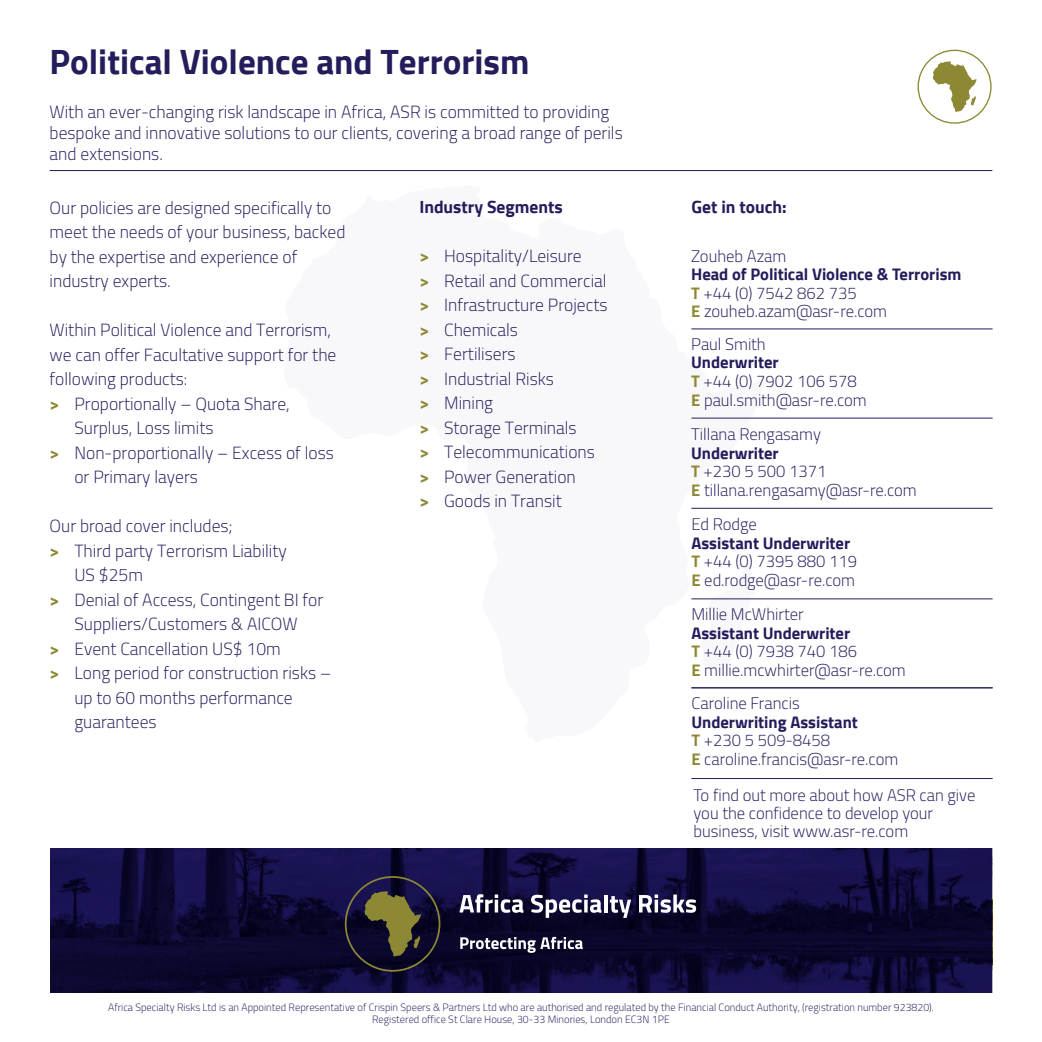
<style>
.page{position:relative;width:1042px;height:1042px;background:#fff}
.page>*{position:absolute;margin:0;border:0;box-sizing:border-box;transform-origin:0 0}
.t1{font:700 35px "Cairo";color:#241d5c}
.t2{font:300 17.5px/24.5px "Cairo";color:#241d5c}
.t3{font:700 17.5px "Cairo";color:#241d5c}
.t4{font:300 16.62px/18.7px "Cairo";color:#241d5c}
.t5{font:300 10.5px/12.6px "Cairo";color:#241d5c;text-align:center}
.s1{font-weight:700;color:#8d8833}
.s2{font-weight:700}
</style>
<div class="page">
<svg style="left:700px;top:599px;width:57px;height:1px"></svg>
<hr style="left:50px;top:170px;width:942px;height:1px;background:#241d5c">
<svg style="left:50px;top:848px;width:942px;height:144px;background:#0f0b39"></svg>
<svg style="left:459px;top:894px;width:64px;height:19px"></svg>
<svg style="left:531px;top:894px;width:70px;height:24px"></svg>
<hr style="left:604px;top:894px;width:3px;height:18px;background:#fff">
<svg style="left:610px;top:896px;width:21px;height:22px"></svg>
<svg style="left:639px;top:894px;width:57px;height:19px"></svg>
<svg style="left:460px;top:937px;width:123px;height:16px"></svg>
<svg style="left:932px;top:61px;width:44px;height:51px"></svg>
<div style="left:917px;top:50px;width:74px;height:74px;border:1px solid #8d8833;border-radius:50%"></div>
<svg style="left:364px;top:891px;width:57px;height:65px;background:#4e4a32"></svg>
<div style="left:345px;top:876px;width:95px;height:95px;border:2px solid #8d8833;border-radius:50%"></div>
<hr style="left:691px;top:418px;width:301px;height:1px;background:#241d5c">
<hr style="left:691px;top:508px;width:301px;height:1px;background:#241d5c">
<hr style="left:691px;top:598px;width:301px;height:1px;background:#241d5c">
<hr style="left:691px;top:328px;width:301px;height:1px;background:#241d5c">
<hr style="left:691px;top:778px;width:301px;height:1px;background:#241d5c">
<hr style="left:691px;top:687px;width:301px;height:1px;background:#241d5c">
<h1 class="t1" style="left:50px;top:42px;width:481px">Political Violence and Terrorism</h1>
<p class="t2" style="left:50px;top:101px;width:575px;line-height:21px">With an ever-changing risk landscape in Africa, ASR is committed to providing bespoke and innovative solutions to our clients, covering a broad range of perils and extensions.</p>
<p class="t2" style="left:50px;top:195px;width:297px">Our policies are designed specifically to meet the needs of your business, backed by the expertise and experience of industry experts.</p>
<p class="t2" style="left:50px;top:318px;width:283px">Within Political Violence and Terrorism,</p>
<p class="t2" style="left:50px;top:342px;width:288px">we can offer Facultative support for the</p>
<p class="t2" style="left:50px;top:367px;width:139px">following products:</p>
<p class="t2" style="left:50px;top:391px;width:242px"><span class="s1">&gt;</span> Proportionally – Quota Share,</p>
<p class="t2" style="left:74px;top:416px;width:141px">Surplus, Loss limits</p>
<p class="t2" style="left:50px;top:440px;width:286px"><span class="s1">&gt;</span> Non-proportionally – Excess of loss</p>
<p class="t2" style="left:74px;top:465px;width:125px">or Primary layers</p>
<p class="t2" style="left:50px;top:514px;width:185px">Our broad cover includes;</p>
<p class="t2" style="left:50px;top:538px;width:239px"><span class="s1">&gt;</span> Third party Terrorism Liability</p>
<p class="t2" style="left:74px;top:563px;width:70px">US $25m</p>
<p class="t2" style="left:50px;top:587px;width:275px"><span class="s1">&gt;</span> Denial of Access, Contingent BI for</p>
<p class="t2" style="left:74px;top:612px;width:225px">Suppliers/Customers &amp; AICOW</p>
<p class="t2" style="left:50px;top:636px;width:233px"><span class="s1">&gt;</span> Event Cancellation US$ 10m</p>
<p class="t2" style="left:50px;top:661px;width:283px"><span class="s1">&gt;</span> Long period for construction risks –</p>
<p class="t2" style="left:74px;top:685px;width:220px">up to 60 months performance</p>
<p class="t2" style="left:74px;top:710px;width:84px">guarantees</p>
<p class="t3" style="left:419px;top:197px;width:145px">Industry Segments</p>
<p class="t2" style="left:419px;top:244px;width:190px"><span class="s1">&gt;</span> Hospitality/Leisure<br><span class="s1">&gt;</span> Retail and Commercial <span class="s1">&gt;</span> Infrastructure Projects <span class="s1">&gt;</span> Chemicals<br><span class="s1">&gt;</span> Fertilisers<br><span class="s1">&gt;</span> Industrial Risks<br><span class="s1">&gt;</span> Mining<br><span class="s1">&gt;</span> Storage Terminals<br><span class="s1">&gt;</span> Telecommunications <span class="s1">&gt;</span> Power Generation<br><span class="s1">&gt;</span> Goods in Transit</p>
<p class="t3" style="left:691px;top:197px;width:97px">Get in touch:</p>
<p class="t4" style="left:691px;top:247px;width:97px">Zouheb Azam</p>
<p class="t4" style="left:691px;top:265px;width:272px"><span class="s2">Head of Political Violence &amp; Terrorism<br></span><span class="s1">T</span> +44 (0) 7542 862 735<br><span class="s1">E</span> zouheb.azam@asr-re.com</p>
<p class="t4" style="left:691px;top:335px;width:76px">Paul Smith</p>
<p class="t4" style="left:691px;top:353px;width:177px"><span class="s2">Underwriter<br></span><span class="s1">T</span> +44 (0) 7902 106 578<br><span class="s1">E</span> paul.smith@asr-re.com</p>
<p class="t4" style="left:691px;top:425px;width:131px">Tillana Rengasamy</p>
<p class="t4" style="left:691px;top:443px;width:227px"><span class="s2">Underwriter<br></span><span class="s1">T</span> +230 5 500 1371<br><span class="s1">E</span> tillana.rengasamy@asr-re.com</p>
<p class="t4" style="left:691px;top:515px;width:67px">Ed Rodge</p>
<p class="t4" style="left:691px;top:533px;width:167px"><span class="s2">Assistant Underwriter<br></span><span class="s1">T</span> +44 (0) 7395 880 119<br><span class="s1">E</span> ed.rodge@asr-re.com</p>
<p class="t4" style="left:691px;top:605px;width:114px">Millie McWhirter</p>
<p class="t4" style="left:691px;top:623px;width:216px"><span class="s2">Assistant Underwriter<br></span><span class="s1">T</span> +44 (0) 7938 740 186<br><span class="s1">E</span> millie.mcwhirter@asr-re.com</p>
<p class="t4" style="left:691px;top:694px;width:110px">Caroline Francis</p>
<p class="t4" style="left:691px;top:712px;width:208px"><span class="s2">Underwriting Assistant<br></span><span class="s1">T</span> +230 5 509-8458<br><span class="s1">E</span> caroline.francis@asr-re.com</p>
<p class="t4" style="left:693px;top:785px;width:283px">To find out more about how ASR can give you the confidence to develop your business, visit www.asr-re.com</p>
<p class="t5" style="left:108px;top:1000px;width:827px">Africa Specialty Risks Ltd is an Appointed Representative of Crispin Speers &amp; Partners Ltd who are authorised and regulated by the Financial Conduct Authority, (registration number 923820).<br>Registered office St Clare House, 30-33 Minories, London EC3N 1PE</p>
</div>
